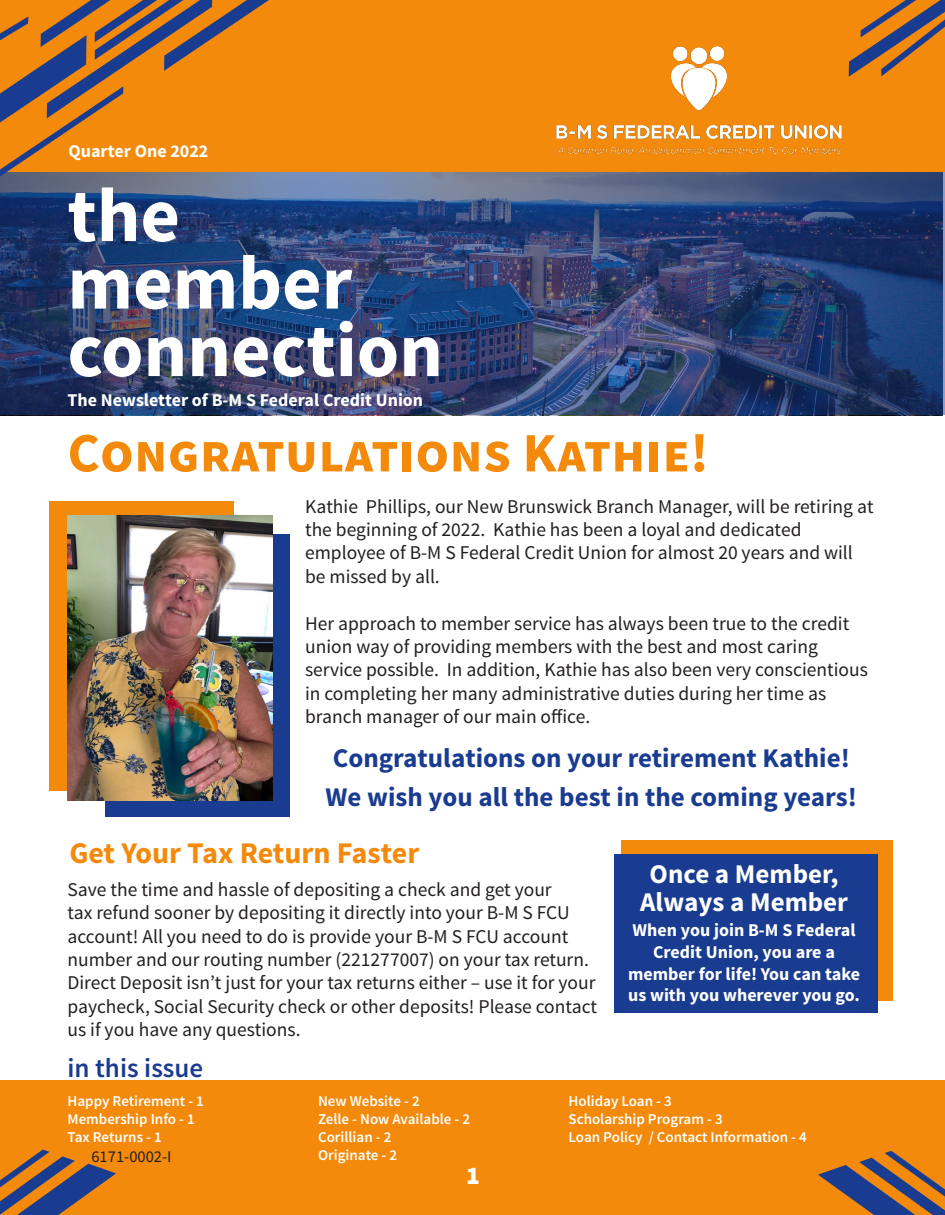
<style>
.page{position:relative;width:945px;height:1215px;background:#fff}
.page>*{position:absolute;margin:0;border:0;box-sizing:border-box;transform-origin:0 0}
.t1{font:700 76.5px "Source Sans Pro";color:#fff}
.t2{font:700 55.5px "Source Sans Pro";color:#f48a0b}
.t3{font:700 30px "Source Sans Pro";letter-spacing:-.04em;color:#f48a0b}
.t4{font:700 27px "Source Sans Pro";color:#1a3c90}
.t5{font:700 27px "Source Sans Pro";color:#fff}
.t6{font:600 27px "Source Sans Pro";color:#1a3c90}
.t7{font:900 25.5px "Source Sans Pro";color:#fff}
.t8{font:19.5px/23.4px "Source Sans Pro";color:#231f20}
.t9{font:700 18px/21.6px "Source Sans Pro";color:#fff;text-align:center}
.t10{font:16.5px "Source Sans Pro";color:#231f20}
.t11{font:600 15px "Source Sans Pro";color:#fff}
</style>
<div class="page">
<img style="left:0;top:171px;width:945px;height:244px">
<div style="left:0;top:0;width:945px;height:171px;background:#f48a0b"></div>
<div style="left:50px;top:501px;width:184px;height:289px;background:#f48a0b"></div>
<div style="left:105px;top:535px;width:184px;height:282px;background:#1a3c90"></div>
<div style="left:0;top:1080px;width:945px;height:135px;background:#f48a0b"></div>
<svg style="left:0;top:0;width:269px;height:177px"></svg>
<svg style="left:860px;top:0;width:85px;height:67px"></svg>
<svg style="left:0;top:1150px;width:116px;height:65px"></svg>
<svg style="left:818px;top:1151px;width:127px;height:64px"></svg>
<img style="left:68px;top:515px;width:205px;height:286px">
<div style="left:621px;top:841px;width:272px;height:160px;background:#f48a0b"></div>
<div style="left:614px;top:854px;width:264px;height:158px;background:#1a3c90"></div>
<img style="left:556px;top:38px;width:338px;height:116px">
<p class="t9" style="left:68px;top:140px;width:141px">Quarter One 2022</p>
<p class="t1" style="left:68px;top:167px;width:114px">the</p>
<p class="t1" style="left:68px;top:234px;width:286px">member</p>
<p class="t1" style="left:68px;top:302px;width:377px">connection</p>
<p class="t9" style="left:68px;top:390px;width:357px">The Newsletter of B-M S Federal Credit Union</p>
<p class="t2" style="left:68px;top:417px;width:643px">Congratulations Kathie!</p>
<p class="t8" style="left:305px;top:495px;width:570px">Kathie Phillips, our New Brunswick Branch Manager, will be retiring at the beginning of 2022. Kathie has been a loyal and dedicated</p>
<p class="t8" style="left:305px;top:542px;width:549px">employee of B-M S Federal Credit Union for almost 20 years and will be missed by all.</p>
<p class="t8" style="left:305px;top:612px;width:546px">Her approach to member service has always been true to the credit union way of providing members with the best and most caring</p>
<p class="t8" style="left:305px;top:659px;width:564px">service possible. In addition, Kathie has also been very conscientious in completing her many administrative duties during her time as branch manager of our main office.</p>
<p class="t4" style="left:333px;top:741px;width:519px">Congratulations on your retirement Kathie!</p>
<p class="t4" style="left:326px;top:780px;width:533px">We wish you all the best in the coming years!</p>
<p class="t3" style="left:69px;top:834px;width:351px">Get Your Tax Return Faster</p>
<p class="t8" style="left:68px;top:878px;width:531px">Save the time and hassle of depositing a check and get your<br>tax refund sooner by depositing it directly into your B-M S FCU account! All you need to do is provide your B-M S FCU account number and our routing number (221277007) on your tax return.<br>Direct Deposit isn’t just for your tax returns either – use it for your paycheck, Social Security check or other deposits! Please contact us if you have any questions.</p>
<p class="t5" style="left:650px;top:856px;width:191px">Once a Member,</p>
<p class="t5" style="left:640px;top:885px;width:209px">Always a Member</p>
<p class="t9" style="left:633px;top:920px;width:225px">When you join B-M S Federal<br>Credit Union, you are a</p>
<p class="t9" style="left:628px;top:963px;width:234px;text-align:left">member for life! You can take us with you wherever you go.</p>
<p class="t6" style="left:68px;top:1051px;width:137px">in this issue</p>
<p class="t11" style="left:68px;top:1091px;width:138px">Happy Retirement - 1</p>
<p class="t11" style="left:68px;top:1109px;width:129px">Membership Info - 1</p>
<p class="t11" style="left:68px;top:1127px;width:96px">Tax Returns - 1</p>
<p class="t10" style="left:91px;top:1146px;width:82px">6171-0002-I</p>
<p class="t11" style="left:318px;top:1091px;width:103px">New Website - 2</p>
<p class="t11" style="left:318px;top:1109px;width:154px">Zelle - Now Available - 2</p>
<p class="t11" style="left:318px;top:1127px;width:75px">Corillian - 2</p>
<p class="t11" style="left:318px;top:1145px;width:81px">Originate - 2</p>
<p class="t7" style="left:466px;top:1159px;width:15px">1</p>
<p class="t11" style="left:569px;top:1091px;width:105px">Holiday Loan - 3</p>
<p class="t11" style="left:569px;top:1109px;width:156px">Scholarship Program - 3</p>
<p class="t11" style="left:569px;top:1127px;width:240px">Loan Policy / Contact Information - 4</p>
</div>
